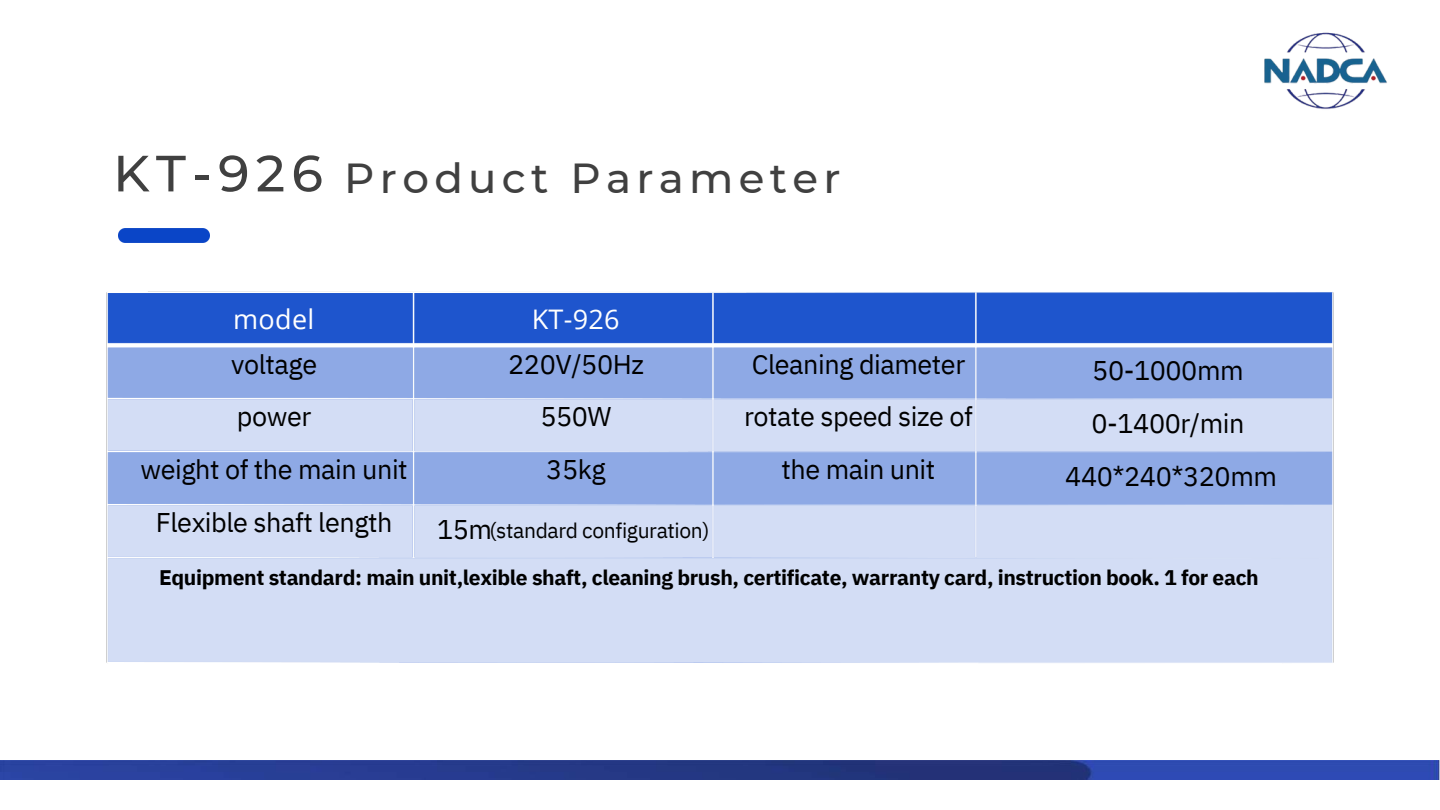
<style>
.page{position:relative;width:1440px;height:810px;background:#fff}
.page>*{position:absolute;margin:0;border:0;box-sizing:border-box;transform-origin:0 0}
.t1{font:500 50.85px "Montserrat";color:#404040}
.t2{font:500 41.85px "Montserrat";letter-spacing:.125em;color:#404040}
.t3{font:27px/52.8px "IBM Plex Sans";letter-spacing:-.015em;color:#000;text-align:center}
.t4{font:700 21px "IBM Plex Sans";letter-spacing:-.015em;color:#000}
.t5{font:21px "IBM Plex Sans";letter-spacing:-.015em;color:#000}
.s1{font-family:"Open Sans";color:#fff}
</style>
<div class="page">
<img style="left:119px;top:228px;width:91px;height:15px">
<img style="left:0;top:761px;width:1440px;height:19px">
<img style="left:106px;top:291px;width:1228px;height:372px">
<img style="left:1264px;top:32px;width:123px;height:77px">
<p class="t1" style="left:113px;top:142px;width:211px">KT-926</p>
<p class="t2" style="left:344px;top:152px;width:498px">Product Parameter</p>
<h3 class="t3" style="left:231px;top:296px;width:87px;line-height:45px;text-align:left"><span class="s1">model </span>voltage</h3>
<h3 class="t3" style="left:141px;top:390px;width:269px">power<br>weight of the main unit<br>Flexible shaft length</h3>
<h3 class="t3" style="left:508px;top:296px;width:137px;line-height:45px"><span class="s1">KT-926<br></span>220V/50Hz</h3>
<h3 class="t3" style="left:540px;top:390px;width:73px;text-align:left">550W<br>35kg</h3>
<h3 class="t3" style="left:744px;top:337px;width:230px">Cleaning diameter rotate speed size of the main unit</h3>
<h4 class="t3" style="left:1065px;top:344px;width:213px">50-1000mm<br>0-1400r/min<br>440*240*320mm</h4>
<h3 class="t3" style="left:437px;top:502px;width:57px">15m</h3>
<p class="t5" style="left:490px;top:516px;width:221px">(standard configuration)</p>
<h3 class="t4" style="left:159px;top:563px;width:1101px">Equipment standard: main unit,lexible shaft, cleaning brush, certificate, warranty card, instruction book. 1 for each</h3>
</div>
